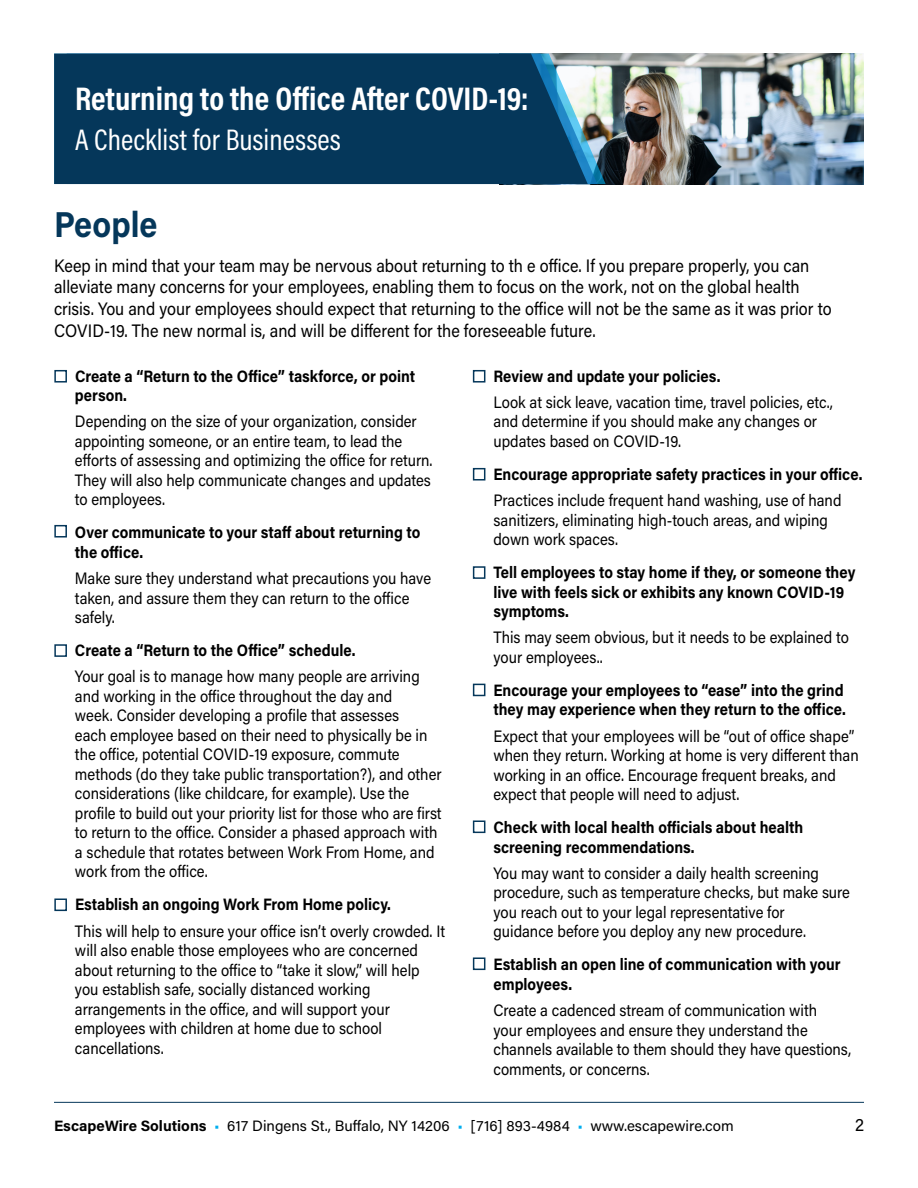
<style>
.page{position:relative;width:918px;height:1188px;background:#fff}
.page>*{position:absolute;margin:0;border:0;box-sizing:border-box;transform-origin:0 0}
.t1{font:700 36px "Acumin Pro";color:#05375a;scale:.9 1}
.t2{font:700 33px "Acumin Pro Cond";color:#fff}
.t3{font:30px "Acumin Pro Cond";color:#fff}
.t4{font:18px/21.6px "Acumin Pro";color:#000;scale:.9 1}
.t5{font:18px "Acumin Pro";color:#000;scale:.95 1}
.FAQS_question{font:16.5px/19.5px "Acumin Pro";color:#000;scale:.9 1}
.FAQS_question-2{font:700 16.5px/19.5px "Acumin Pro";color:#000;scale:.9 1}
.t6{font:15px "Acumin Pro";color:#000}
.s1{font-weight:700}
.s2{color:#00aeef}
</style>
<div class="page">
<div style="left:54px;top:370px;width:13px;height:13px;border:2px solid #05375a"></div>
<div style="left:473px;top:370px;width:12px;height:13px;border:2px solid #05375a"></div>
<div style="left:54px;top:525px;width:13px;height:13px;border:2px solid #05375a"></div>
<div style="left:473px;top:468px;width:12px;height:13px;border:2px solid #05375a"></div>
<div style="left:54px;top:644px;width:13px;height:13px;border:2px solid #05375a"></div>
<div style="left:473px;top:566px;width:12px;height:13px;border:2px solid #05375a"></div>
<div style="left:473px;top:684px;width:12px;height:12px;border:2px solid #05375a"></div>
<div style="left:54px;top:898px;width:13px;height:13px;border:2px solid #05375a"></div>
<div style="left:473px;top:820px;width:12px;height:13px;border:2px solid #05375a"></div>
<div style="left:473px;top:957px;width:12px;height:13px;border:2px solid #05375a"></div>
<img style="left:606px;top:54px;width:258px;height:130px">
<div style="left:54px;top:54px;width:534px;height:130px;background:#05375a"></div>
<hr style="left:54px;top:1102px;width:810px;height:1px;background:#05375a">
<p class="t2" style="left:75px;top:77px;width:455px">Returning to the Office After COVID-19:</p>
<p class="t3" style="left:75px;top:120px;width:267px">A Checklist for Businesses</p>
<p class="t1" style="left:54px;top:199px;width:117px">People</p>
<p class="t4" style="left:54px;top:254px;width:866px">Keep in mind that your team may be nervous about returning to th e office. If you prepare properly, you can alleviate many concerns for your employees, enabling them to focus on the work, not on the global health crisis. You and your employees should expect that returning to the office will not be the same as it was prior to COVID-19. The new normal is, and will be different for the foreseeable future.</p>
<p class="FAQS_question-2" style="left:75px;top:365px;width:380px">Create a “Return to the Office” taskforce, or point person.</p>
<p class="FAQS_question" style="left:75px;top:411px;width:399px">Depending on the size of your organization, consider appointing someone, or an entire team, to lead the efforts of assessing and optimizing the office for return.<br>They will also help communicate changes and updates to employees.</p>
<p class="FAQS_question-2" style="left:75px;top:522px;width:385px">Over communicate to your staff about returning to the office.</p>
<p class="FAQS_question" style="left:75px;top:568px;width:397px">Make sure they understand what precautions you have taken, and assure them they can return to the office safely.</p>
<p class="FAQS_question-2" style="left:75px;top:640px;width:313px">Create a “Return to the Office” schedule.</p>
<p class="FAQS_question" style="left:75px;top:666px;width:409px">Your goal is to manage how many people are arriving and working in the office throughout the day and<br>week. Consider developing a profile that assesses<br>each employee based on their need to physically be in the office, potential COVID-19 exposure, commute methods (do they take public transportation?), and other considerations (like childcare, for example). Use the profile to build out your priority list for those who are first to return to the office. Consider a phased approach with a schedule that rotates between Work From Home, and work from the office.</p>
<p class="FAQS_question-2" style="left:75px;top:894px;width:353px">Establish an ongoing Work From Home policy.</p>
<p class="FAQS_question" style="left:75px;top:920px;width:413px">This will help to ensure your office isn’t overly crowded. It will also enable those employees who are concerned about returning to the office to “take it slow,” will help you establish safe, socially distanced working arrangements in the office, and will support your employees with children at home due to school cancellations.</p>
<p class="FAQS_question-2" style="left:494px;top:365px;width:254px">Review and update your policies.</p>
<p class="FAQS_question" style="left:493px;top:392px;width:379px">Look at sick leave, vacation time, travel policies, etc., and determine if you should make any changes or updates based on COVID-19.</p>
<p class="FAQS_question-2" style="left:493px;top:464px;width:412px">Encourage appropriate safety practices in your office.</p>
<p class="FAQS_question" style="left:493px;top:490px;width:388px">Practices include frequent hand washing, use of hand sanitizers, eliminating high-touch areas, and wiping down work spaces.</p>
<p class="FAQS_question-2" style="left:493px;top:562px;width:404px">Tell employees to stay home if they, or someone they live with feels sick or exhibits any known COVID-19 symptoms.</p>
<p class="FAQS_question" style="left:493px;top:627px;width:396px">This may seem obvious, but it needs to be explained to your employees..</p>
<p class="FAQS_question-2" style="left:493px;top:680px;width:393px">Encourage your employees to “ease” into the grind they may experience when they return to the office.</p>
<p class="FAQS_question" style="left:493px;top:725px;width:407px">Expect that your employees will be “out of office shape” when they return. Working at home is very different than working in an office. Encourage frequent breaks, and expect that people will need to adjust.</p>
<p class="FAQS_question-2" style="left:493px;top:817px;width:346px">Check with local health officials about health screening recommendations.</p>
<p class="FAQS_question" style="left:493px;top:863px;width:398px">You may want to consider a daily health screening procedure, such as temperature checks, but make sure you reach out to your legal representative for<br>guidance before you deploy any new procedure.</p>
<p class="FAQS_question-2" style="left:493px;top:954px;width:387px">Establish an open line of communication with your employees.</p>
<p class="FAQS_question" style="left:493px;top:1000px;width:399px">Create a cadenced stream of communication with<br>your employees and ensure they understand the channels available to them should they have questions, comments, or concerns.</p>
<p class="t6" style="left:54px;top:1116px;width:681px"><span class="s1">EscapeWire Solutions</span> <span class="s2">•</span> 617 Dingens St., Buffalo, NY 14206 <span class="s2">•</span> [716] 893-4984 <span class="s2">•</span> www.escapewire.com</p>
<p class="t5" style="left:855px;top:1112px;width:11px">2</p>
</div>
